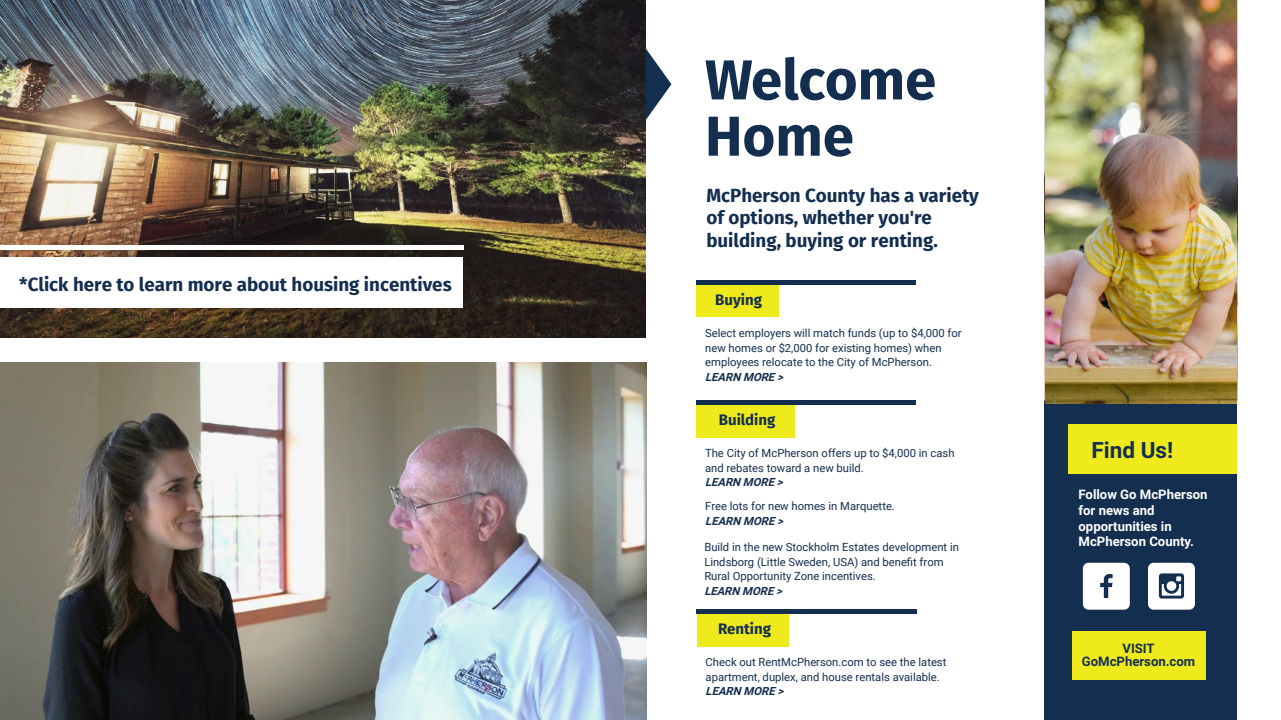
<style>
.page{position:relative;width:1281px;height:720px;background:#fff}
.page>*{position:absolute;margin:0;border:0;box-sizing:border-box;transform-origin:0 0}
.t1{font:700 56.25px/56.2px "Fira Sans";color:#142e4f}
.t2{font:700 22.5px "Roboto";color:#142e4f}
.t3{font:700 18.75px/22.5px "Fira Sans";color:#142e4f}
.t4{font:700 15px "Fira Sans";color:#142e4f}
.t5{font:700 13.12px/15.6px "Roboto";color:#fff}
.t6{font:700 13.12px/13.1px "Roboto";color:#142e4f;text-align:center}
.t7{font:11.25px/14.5px "Roboto";color:#142e4f}
.t8{font:italic 700 11.25px "Roboto";color:#142e4f}
</style>
<div class="page">
<div style="left:696px;top:284px;width:83px;height:33px;background:#efea1c"></div>
<div style="left:1044px;top:125px;width:192px;height:595px;background:#142e4f"></div>
<img style="left:0;top:0;width:645px;height:337px">
<svg style="left:645px;top:48px;width:26px;height:73px"></svg>
<div style="left:696px;top:280px;width:173px;height:5px;background:#142e4f"></div>
<div style="left:869px;top:280px;width:46px;height:5px;background:#142e4f"></div>
<div style="left:1068px;top:424px;width:169px;height:49px;background:#efea1c"></div>
<div style="left:1072px;top:631px;width:133px;height:49px;background:#efea1c"></div>
<div style="left:696px;top:404px;width:98px;height:33px;background:#efea1c"></div>
<div style="left:695px;top:400px;width:174px;height:5px;background:#142e4f"></div>
<div style="left:869px;top:400px;width:46px;height:5px;background:#142e4f"></div>
<div style="left:697px;top:613px;width:92px;height:34px;background:#efea1c"></div>
<div style="left:696px;top:609px;width:174px;height:5px;background:#142e4f"></div>
<div style="left:870px;top:609px;width:45px;height:5px;background:#142e4f"></div>
<div style="left:1082px;top:563px;width:47px;height:47px;background:#fff;border-radius:6px"></div>
<svg style="left:1100px;top:574px;width:12px;height:24px"></svg>
<div style="left:1147px;top:563px;width:47px;height:47px;background:#fff;border-radius:6px"></div>
<svg style="left:1158px;top:573px;width:25px;height:26px"></svg>
<hr style="left:0;top:246px;width:174px;height:4px;background:#fff">
<hr style="left:174px;top:246px;width:173px;height:4px;background:#fff">
<hr style="left:347px;top:246px;width:116px;height:4px;background:#fff">
<div style="left:0;top:257px;width:463px;height:51px;background:#fff"></div>
<img style="left:0;top:363px;width:646px;height:357px">
<img style="left:1044px;top:0;width:192px;height:403px">
<h3 class="t3" style="left:19px;top:272px;width:434px">*Click here to learn more about housing incentives</h3>
<h1 class="t1" style="left:705px;top:48px;width:233px">Welcome<br>Home</h1>
<h3 class="t3" style="left:706px;top:183px;width:274px">McPherson County has a variety of options, whether you're building, buying or renting.</h3>
<h3 class="t4" style="left:715px;top:287px;width:48px">Buying</h3>
<p class="t7" style="left:705px;top:326px;width:258px">Select employers will match funds (up to $4,000 for new homes or $2,000 for existing homes) when employees relocate to the City of McPherson.</p>
<p class="t8" style="left:705px;top:370px;width:82px">LEARN MORE &gt;</p>
<h3 class="t4" style="left:718px;top:407px;width:58px">Building</h3>
<p class="t7" style="left:705px;top:445px;width:251px;line-height:15px">The City of McPherson offers up to $4,000 in cash and rebates toward a new build.</p>
<p class="t8" style="left:705px;top:475px;width:82px">LEARN MORE &gt;</p>
<p class="t7" style="left:705px;top:499px;width:191px">Free lots for new homes in Marquette.</p>
<p class="t8" style="left:705px;top:515px;width:82px">LEARN MORE &gt;</p>
<p class="t7" style="left:704px;top:539px;width:256px">Build in the new Stockholm Estates development in<br>Lindsborg (Little Sweden, USA) and benefit from<br>Rural Opportunity Zone incentives.</p>
<p class="t8" style="left:704px;top:584px;width:82px">LEARN MORE &gt;</p>
<h3 class="t4" style="left:718px;top:616px;width:54px">Renting</h3>
<p class="t7" style="left:705px;top:655px;width:242px;line-height:15px">Check out RentMcPherson.com to see the latest apartment, duplex, and house rentals available.</p>
<p class="t8" style="left:705px;top:685px;width:82px">LEARN MORE &gt;</p>
<h2 class="t2" style="left:1091px;top:437px;width:83px">Find Us!</h2>
<p class="t5" style="left:1078px;top:487px;width:130px">Follow Go McPherson for news and opportunities in<br>McPherson County.</p>
<p class="t6" style="left:1081px;top:642px;width:115px">VISIT<br>GoMcPherson.com</p>
</div>
